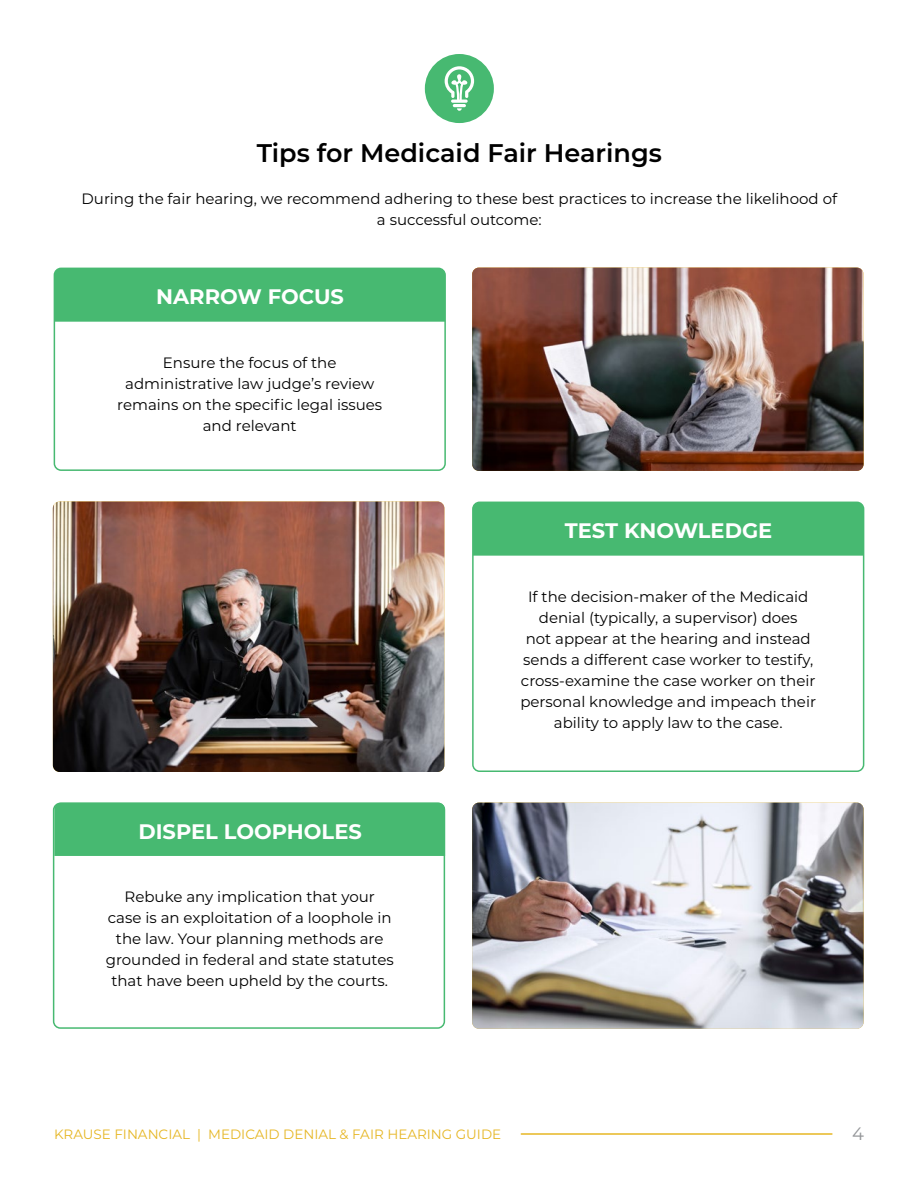
<style>
.page{position:relative;width:918px;height:1188px;background:#fff}
.page>*{position:absolute;margin:0;border:0;box-sizing:border-box;transform-origin:0 0}
.t1{font:600 25.5px "Montserrat";color:#000}
.t2{font:700 21px "Montserrat";color:#fff}
.t3{font:18px "Montserrat";color:#939598}
.t4{font:15px/21px "Montserrat";color:#000;text-align:center}
.t5{font:13.5px "Montserrat";color:#e6b623}
</style>
<div class="page">
<hr style="left:521px;top:1133px;width:311px;height:2px;background:#e6b623">
<div style="left:425px;top:54px;width:69px;height:69px;background:#47b971;border-radius:50%"></div>
<svg style="left:445px;top:66px;width:29px;height:45px"></svg>
<div style="left:54px;top:268px;width:392px;height:203px;border:2px solid #47b971;border-radius:7px"></div>
<div style="left:54px;top:268px;width:391px;height:54px;background:#47b971"></div>
<div style="left:53px;top:803px;width:392px;height:226px;border:2px solid #47b971;border-radius:7px"></div>
<div style="left:54px;top:803px;width:391px;height:53px;background:#47b971"></div>
<div style="left:472px;top:502px;width:392px;height:270px;border:2px solid #47b971;border-radius:7px"></div>
<div style="left:473px;top:502px;width:391px;height:54px;background:#47b971"></div>
<img style="left:53px;top:502px;width:391px;height:270px">
<img style="left:472px;top:803px;width:392px;height:226px">
<img style="left:472px;top:268px;width:392px;height:203px">
<h1 class="t1" style="left:257px;top:135px;width:407px">Tips for Medicaid Fair Hearings</h1>
<p class="t4" style="left:82px;top:188px;width:757px">During the fair hearing, we recommend adhering to these best practices to increase the likelihood of a successful outcome:</p>
<h2 class="t2" style="left:156px;top:282px;width:189px">NARROW FOCUS</h2>
<p class="t4" style="left:117px;top:351px;width:266px">Ensure the focus of the administrative law judge’s review remains on the specific legal issues and relevant</p>
<h2 class="t2" style="left:138px;top:816px;width:225px">DISPEL LOOPHOLES</h2>
<p class="t4" style="left:106px;top:886px;width:290px">Rebuke any implication that your<br>case is an exploitation of a loophole in the law. Your planning methods are grounded in federal and state statutes that have been upheld by the courts.</p>
<h2 class="t2" style="left:565px;top:516px;width:209px">TEST KNOWLEDGE</h2>
<p class="t4" style="left:520px;top:585px;width:297px">If the decision-maker of the Medicaid denial (typically, a supervisor) does<br>not appear at the hearing and instead sends a different case worker to testify, cross-examine the case worker on their personal knowledge and impeach their ability to apply law to the case.</p>
<p class="t5" style="left:54px;top:1125px;width:449px">KRAUSE FINANCIAL | MEDICAID DENIAL &amp; FAIR HEARING GUIDE</p>
<p class="t3" style="left:852px;top:1121px;width:13px">4</p>
</div>
